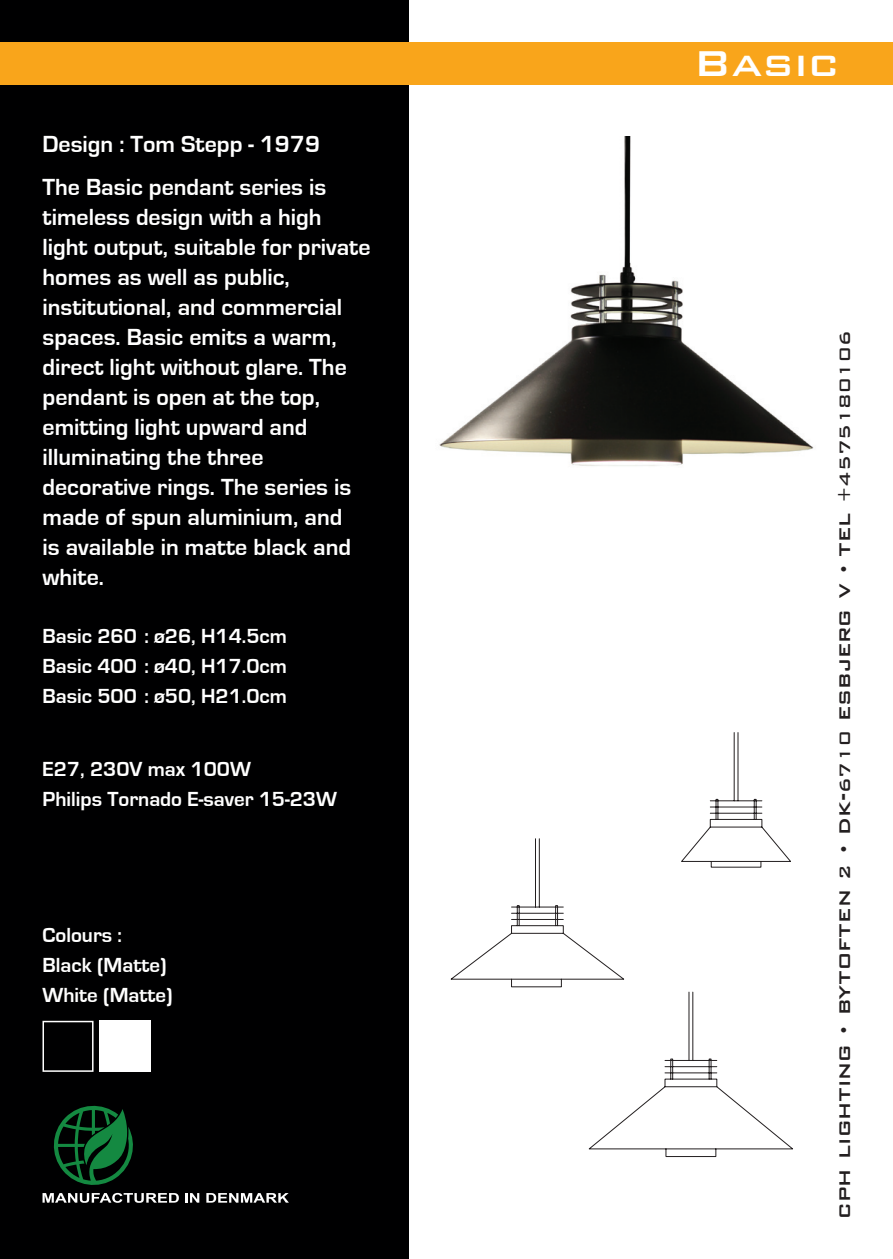
<style>
.page{position:relative;width:893px;height:1259px;background:#fff}
.page>*{position:absolute;margin:0;border:0;box-sizing:border-box;transform-origin:0 0}
.t1{font:500 48px "Bank Gothic BT";color:#fff}
.t2{font:500 25.2px "Bank Gothic BT";color:#231f20}
.t3{font:700 24px/30px "Eurostile";color:#fff}
.t4{font:700 21px/30px "Eurostile";color:#fff}
.s1{font-size:16.8px}
.s2{font-size:20.1px}
</style>
<div class="page">
<div style="left:0;top:0;width:408px;height:1259px;background:#000001"></div>
<div style="left:0;top:43px;width:893px;height:42px;background:#f9a51b"></div>
<div style="left:43px;top:1020px;width:51px;height:51px;background:#000001;border:2px solid #fff"></div>
<div style="left:99px;top:1020px;width:52px;height:51px;background:#fff"></div>
<svg style="left:450px;top:732px;width:343px;height:425px"></svg>
<img style="left:439px;top:136px;width:375px;height:330px">
<svg style="left:43px;top:1105px;width:136px;height:97px"></svg>
<svg style="left:185px;top:1193px;width:14px;height:9px"></svg>
<svg style="left:206px;top:1193px;width:83px;height:9px"></svg>
<p class="t3" style="left:43px;top:130px;width:279px">Design : Tom Stepp - 1979</p>
<p class="t3" style="left:43px;top:172px;width:329px">The Basic pendant series is timeless design with a high light output, suitable for private homes as well as public, institutional, and commercial spaces. Basic emits a warm, direct light without glare. The pendant is open at the top, emitting light upward and illuminating the three decorative rings. The series is made of spun aluminium, and<br>is available in matte black and white.</p>
<p class="t4" style="left:43px;top:621px;width:246px;text-align:justify">Basic 260 : ø26, H14.5cm Basic 400 : ø40, H17.0cm Basic 500 : ø50, H21.0cm</p>
<p class="t4" style="left:42px;top:754px;width:296px">E27, 230V max 100W<br>Philips Tornado E-saver 15-23W</p>
<p class="t4" style="left:43px;top:920px;width:132px">Colours :<br>Black (Matte)<br>White (Matte)</p>
<h1 class="t1" style="left:693px;top:37px;width:147px">Basic</h1>
<p class="t2" style="left:830px;top:1218px;width:889px;rotate:-90deg">cph lighting <span class="s1">•</span> bytoften <span class="s2">2</span> <span class="s1">•</span> dk-<span class="s2">6710</span> esbjerg v <span class="s1">•</span> tel <span class="s2">+4575180106</span></p>
</div>
